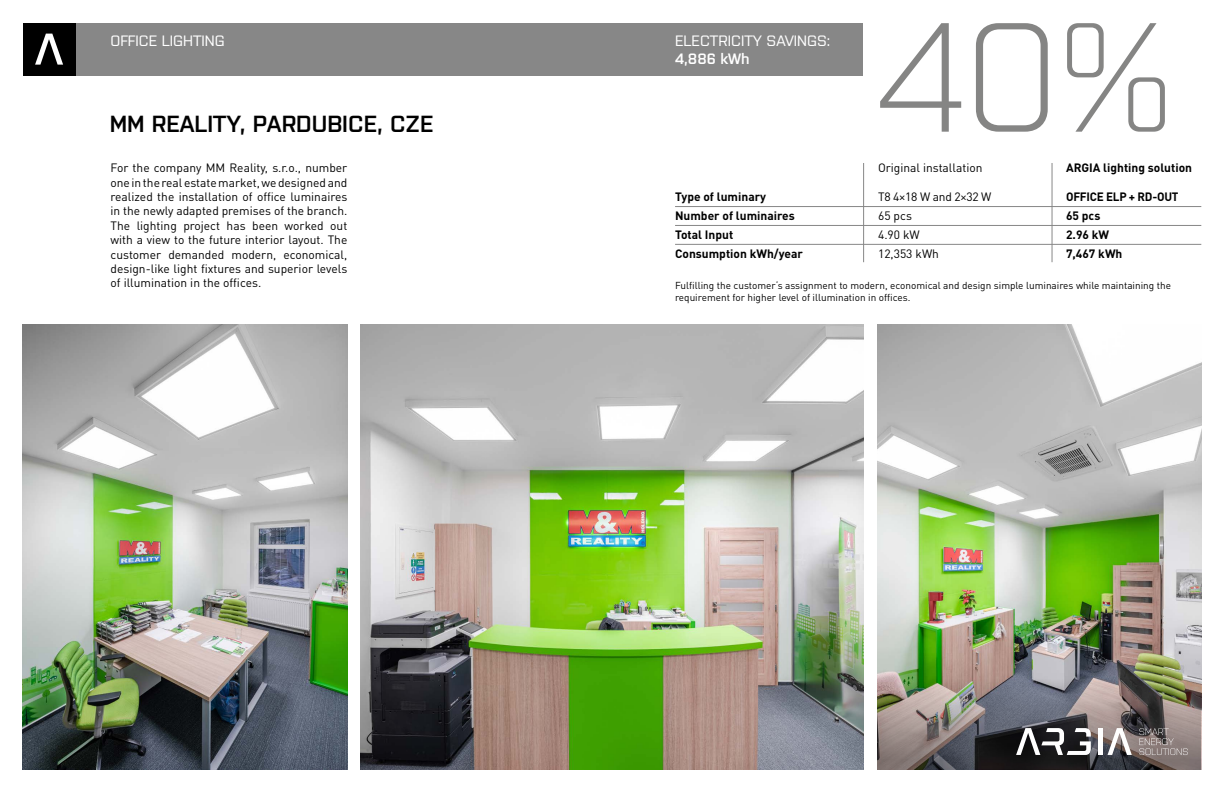
<style>
.page{position:relative;width:1224px;height:792px;background:#fff}
.page>*{position:absolute;margin:0;border:0;box-sizing:border-box;transform-origin:0 0}
.t1{font:300 155px "Purista";color:#858584}
.t2{font:600 23.3px "Purista";color:#000}
.t3{font:500 15px "Purista";color:#fff}
.t4{font:600 15px "Purista";color:#fff}
.t5{font:12px/14.4px "DIN Pro";color:#000;text-align:justify}
.t6{font:700 12px "DIN Pro";color:#000}
.t7{font:700 12px "DIN Pro";letter-spacing:-.02em;color:#000}
.t8{font:10px/12px "DIN Pro";color:#000}
</style>
<div class="page">
<div style="left:76px;top:23px;width:787px;height:53px;background:#878787"></div>
<div style="left:23px;top:23px;width:53px;height:53px;background:#000"></div>
<svg style="left:35px;top:34px;width:28px;height:31px"></svg>
<hr style="left:863px;top:163px;width:1px;height:99px;background:#878787">
<hr style="left:675px;top:206px;width:526px;height:1px;background:#878787">
<hr style="left:675px;top:225px;width:526px;height:1px;background:#878787">
<hr style="left:675px;top:244px;width:526px;height:1px;background:#878787">
<hr style="left:1052px;top:163px;width:1px;height:99px;background:#878787">
<img style="left:23px;top:324px;width:324px;height:445px">
<img style="left:361px;top:324px;width:503px;height:445px">
<img style="left:877px;top:324px;width:324px;height:340px">
<img style="left:877px;top:664px;width:324px;height:105px">
<div style="left:1098px;top:728px;width:5px;height:27px;background:#fff"></div>
<svg style="left:1108px;top:728px;width:24px;height:27px"></svg>
<svg style="left:1016px;top:728px;width:75px;height:27px"></svg>
<svg style="left:1139px;top:728px;width:49px;height:27px"></svg>
<p class="t3" style="left:111px;top:30px;width:116px">OFFICE LIGHTING</p>
<h2 class="t2" style="left:110px;top:107px;width:325px">MM REALITY, PARDUBICE, CZE</h2>
<p class="t5" style="left:111px;top:160px;width:238px">For the company MM Reality, s.r.o., number one in the real estate market, we designed and realized the installation of office luminaires in the newly adapted premises of the branch.<br>The lighting project has been worked out with a view to the future interior layout. The customer demanded modern, economical, design-like light fixtures and superior levels of illumination in the offices.</p>
<p class="t3" style="left:675px;top:30px;width:157px">ELECTRICITY SAVINGS:</p>
<p class="t4" style="left:675px;top:47px;width:76px">4,886 kWh</p>
<h1 class="t1" style="left:877px;top:-34px;width:297px">40%</h1>
<p class="t5" style="left:878px;top:160px;width:106px">Original installation</p>
<p class="t6" style="left:1066px;top:160px;width:127px">ARGIA lighting solution</p>
<p class="t6" style="left:675px;top:188px;width:93px">Type of luminary</p>
<p class="t5" style="left:878px;top:189px;width:115px">T8 4×18 W and 2×32 W</p>
<p class="t7" style="left:1066px;top:188px;width:114px">OFFICE ELP + RD-OUT</p>
<p class="t6" style="left:675px;top:207px;width:121px">Number of luminaires</p>
<p class="t5" style="left:878px;top:208px;width:35px">65 pcs</p>
<p class="t6" style="left:1066px;top:207px;width:36px">65 pcs</p>
<p class="t6" style="left:675px;top:226px;width:60px">Total Input</p>
<p class="t5" style="left:878px;top:227px;width:43px">4.90 kW</p>
<p class="t6" style="left:1066px;top:226px;width:45px">2.96 kW</p>
<p class="t6" style="left:675px;top:245px;width:129px">Consumption kWh/year</p>
<p class="t5" style="left:878px;top:246px;width:62px">12,353 kWh</p>
<p class="t6" style="left:1066px;top:245px;width:58px">7,467 kWh</p>
<p class="t8" style="left:675px;top:279px;width:498px">Fulfilling the customer‘s assignment to modern, economical and design simple luminaires while maintaining the requirement for higher level of illumination in offices.</p>
</div>
